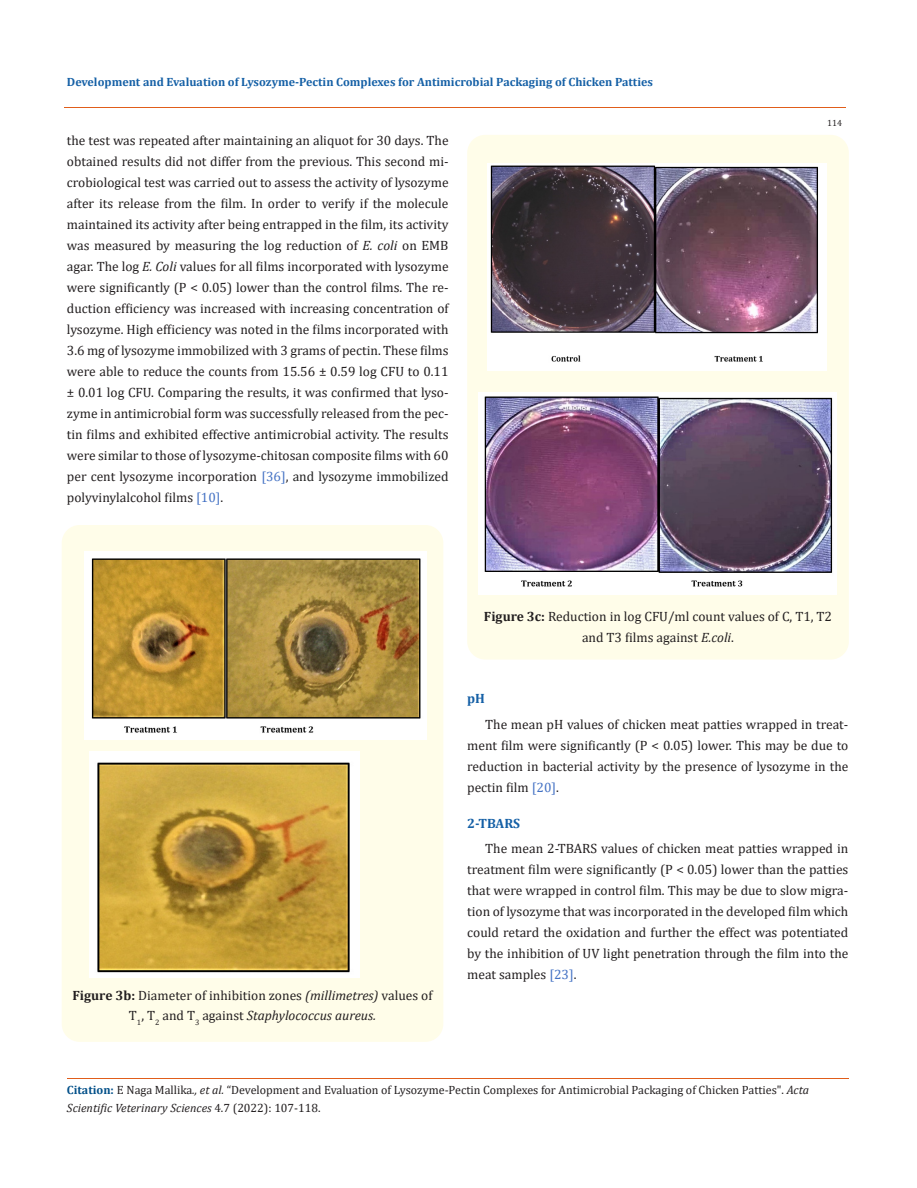
<style>
.page{position:relative;width:917px;height:1188px;background:#fff}
.page>*{position:absolute;margin:0;border:0;box-sizing:border-box;transform-origin:0 0}
.t1{font:13.5px/21px "Cambria";color:#231f20;text-align:justify}
.t2{font:700 13.5px "Cambria";color:#1560a6}
.t3{font:12px/18px "Cambria";color:#231f20}
.t4{font:700 12px "Cambria";color:#1560a6}
.t5{font:9px "Cambria";color:#231f20}
.s1{font-style:italic}
.s2{color:#4472c4}
.s3{color:#222}
.s4{font-weight:700}
.s5{font-weight:700;color:#035089}
</style>
<div class="page">
<hr style="left:64px;top:108px;width:781px;height:1px;background:#e05d1a">
<hr style="left:67px;top:1078px;width:781px;height:1px;background:#e05d1a">
<div style="left:62px;top:525px;width:381px;height:517px;background:#fffde9;border-radius:18px"></div>
<img style="left:85px;top:552px;width:342px;height:188px">
<img style="left:89px;top:752px;width:271px;height:226px">
<div style="left:467px;top:135px;width:381px;height:525px;background:#fffde9;border-radius:18px"></div>
<img style="left:487px;top:164px;width:339px;height:206px">
<img style="left:478px;top:392px;width:358px;height:202px">
<p class="t4" style="left:67px;top:73px;width:587px">Development and Evaluation of Lysozyme-Pectin Complexes for Antimicrobial Packaging of Chicken Patties</p>
<p class="t1" style="left:67px;top:130px;width:383px">the test was repeated after maintaining an aliquot for 30 days. The obtained results did not differ from the previous. This second mi&shy;crobiological test was carried out to assess the activity of lysozyme after its release from the film. In order to verify if the molecule maintained its activity after being entrapped in the film, its activity was measured by measuring the log reduction of <span class="s1">E. coli</span> on EMB agar. The log <span class="s1">E. Coli</span> values for all films incorporated with lysozyme were significantly (P &lt; 0.05) lower than the control films. The re&shy;duction efficiency was increased with increasing concentration of lysozyme. High efficiency was noted in the films incorporated with 3.6 mg of lysozyme immobilized with 3 grams of pectin. These films were able to reduce the counts from 15.56 ± 0.59 log CFU to 0.11 ± 0.01 log CFU. Comparing the results, it was confirmed that lyso&shy;zyme in antimicrobial form was successfully released from the pec&shy;tin films and exhibited effective antimicrobial activity. The results were similar to those of lysozyme-chitosan composite films with 60 per cent lysozyme incorporation <span class="s2">[36]</span>, <span class="s3">and lysozyme immobilized </span>polyvinylalcohol films <span class="s2">[10]</span>.</p>
<p class="t5" style="left:827px;top:118px;width:16px">114</p>
<p class="t1" style="left:484px;top:605px;width:349px;text-align:center"><span class="s4">Figure 3c:</span> Reduction in log CFU/ml count values of C, T1, T2 and T3 films against <span class="s1">E.coli</span>.</p>
<p class="t1" style="left:72px;top:985px;width:361px;line-height:20.2px;text-align:center"><span class="s4">Figure 3b:</span> Diameter of inhibition zones <span class="s1">(millimetres)</span> values of<br>T<sub>1</sub>, T<sub>2</sub> and T<sub>3</sub> against <span class="s1">Staphylococcus aureus.</span></p>
<p class="t2" style="left:467px;top:689px;width:19px">pH</p>
<p class="t1" style="left:467px;top:714px;width:383px;text-indent:18px">The mean pH values of chicken meat patties wrapped in treat&shy;ment film were significantly (P &lt; 0.05) lower. This may be due to reduction in bacterial activity by the presence of lysozyme in the pectin film <span class="s2">[20]</span>.</p>
<p class="t2" style="left:467px;top:814px;width:54px">2-TBARS</p>
<p class="t1" style="left:467px;top:838px;width:382px;text-indent:18px">The mean 2-TBARS values of chicken meat patties wrapped in treatment film were significantly (P &lt; 0.05) lower than the patties that were wrapped in control film. This may be due to slow migra&shy;tion of lysozyme that was incorporated in the developed film which could retard the oxidation and further the effect was potentiated by the inhibition of UV light penetration through the film into the meat samples <span class="s2">[23]</span>.</p>
<p class="t3" style="left:67px;top:1081px;width:743px"><span class="s5">Citation:</span> E Naga Mallika<span class="s1">., et al.</span> “Development and Evaluation of Lysozyme-Pectin Complexes for Antimicrobial Packaging of Chicken Patties". <span class="s1">Acta<br>Scientific Veterinary Sciences</span> 4.7 (2022): 107-118.</p>
</div>
